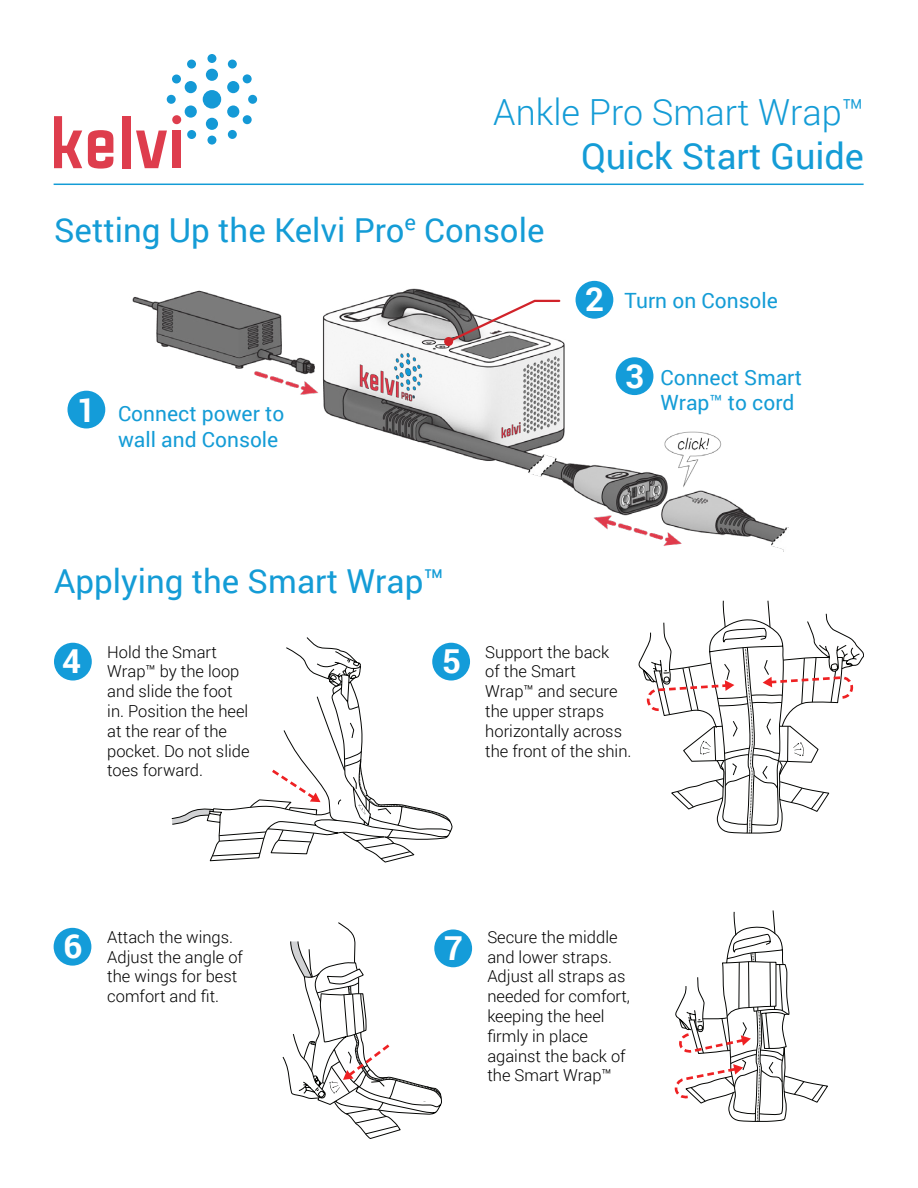
<style>
.page{position:relative;width:918px;height:1188px;background:#fff}
.page>*{position:absolute;margin:0;border:0;box-sizing:border-box;transform-origin:0 0}
.t1{font:300 36px "Roboto";color:#149cd6}
.t2{font:36px "Roboto";color:#149cd6}
.t3{font:33px "Roboto";color:#149cd6}
.t4{font:700 33px "Roboto";color:#fff}
.t5{font:21px/25.2px "Roboto";color:#149cd6}
.t6{font:300 16.5px/19.8px "Roboto";color:#000}
</style>
<div class="page">
<hr style="left:54px;top:184px;width:810px;height:1px;background:#149cd6">
<img style="left:132px;top:280px;width:656px;height:271px">
<div style="left:434px;top:929px;width:38px;height:38px;background:#149cd9;border-radius:50%"></div>
<svg style="left:54px;top:116px;width:28px;height:52px"></svg>
<svg style="left:88px;top:130px;width:25px;height:39px"></svg>
<div style="left:122px;top:116px;width:8px;height:52px;background:#de3d4d"></div>
<svg style="left:136px;top:131px;width:31px;height:37px"></svg>
<div style="left:173px;top:131px;width:8px;height:37px;background:#de3d4d"></div>
<div style="left:206px;top:69px;width:12px;height:12px;background:#1499d6;border-radius:50%"></div>
<div style="left:207px;top:136px;width:9px;height:9px;background:#1499d6;border-radius:50%"></div>
<div style="left:228px;top:130px;width:9px;height:9px;background:#1499d6;border-radius:50%"></div>
<div style="left:243px;top:115px;width:9px;height:9px;background:#1499d6;border-radius:50%"></div>
<div style="left:248px;top:95px;width:9px;height:9px;background:#1499d6;border-radius:50%"></div>
<div style="left:243px;top:74px;width:9px;height:9px;background:#1499d6;border-radius:50%"></div>
<div style="left:228px;top:60px;width:9px;height:9px;background:#1499d6;border-radius:50%"></div>
<div style="left:207px;top:54px;width:9px;height:9px;background:#1499d6;border-radius:50%"></div>
<div style="left:187px;top:60px;width:9px;height:9px;background:#1499d6;border-radius:50%"></div>
<div style="left:172px;top:75px;width:9px;height:8px;background:#1499d6;border-radius:50%"></div>
<div style="left:167px;top:95px;width:9px;height:9px;background:#1499d6;border-radius:50%"></div>
<div style="left:172px;top:115px;width:9px;height:9px;background:#de3d4d;border-radius:50%"></div>
<div style="left:187px;top:130px;width:9px;height:9px;background:#1499d6;border-radius:50%"></div>
<div style="left:206px;top:118px;width:12px;height:12px;background:#1499d6;border-radius:50%"></div>
<div style="left:227px;top:81px;width:12px;height:12px;background:#1499d6;border-radius:50%"></div>
<div style="left:227px;top:105px;width:12px;height:13px;background:#1499d6;border-radius:50%"></div>
<div style="left:185px;top:81px;width:12px;height:12px;background:#1499d6;border-radius:50%"></div>
<div style="left:185px;top:105px;width:12px;height:13px;background:#1499d6;border-radius:50%"></div>
<div style="left:203px;top:90px;width:18px;height:19px;background:#1499d6;border-radius:50%"></div>
<div style="left:432px;top:643px;width:38px;height:38px;background:#149cd9;border-radius:50%"></div>
<div style="left:54px;top:928px;width:37px;height:38px;background:#149cd9;border-radius:50%"></div>
<div style="left:54px;top:643px;width:38px;height:38px;background:#149cd9;border-radius:50%"></div>
<div style="left:576px;top:281px;width:37px;height:38px;background:#149cd9;border-radius:50%"></div>
<svg style="left:446px;top:299px;width:116px;height:46px"></svg>
<div style="left:444px;top:337px;width:9px;height:9px;background:#d1232a;border-radius:50%"></div>
<div style="left:67px;top:391px;width:38px;height:37px;background:#149cd9;border-radius:50%"></div>
<div style="left:616px;top:357px;width:37px;height:38px;background:#149cd9;border-radius:50%"></div>
<svg style="left:172px;top:637px;width:279px;height:226px"></svg>
<svg style="left:639px;top:601px;width:225px;height:233px"></svg>
<svg style="left:283px;top:922px;width:159px;height:217px"></svg>
<svg style="left:675px;top:910px;width:153px;height:212px"></svg>
<p class="t1" style="left:493px;top:88px;width:372px">Ankle Pro Smart Wrap™</p>
<p class="t2" style="left:581px;top:131px;width:284px">Quick Start Guide</p>
<p class="t3" style="left:54px;top:207px;width:492px">Setting Up the Kelvi Pro<sup>e</sup> Console</p>
<h2 class="t4" style="left:77px;top:387px;width:20px">1</h2>
<p class="t5" style="left:118px;top:401px;width:168px">Connect power to wall and Console</p>
<h2 class="t4" style="left:585px;top:276px;width:20px">2</h2>
<p class="t5" style="left:625px;top:287px;width:155px">Turn on Console</p>
<h2 class="t4" style="left:625px;top:353px;width:20px">3</h2>
<p class="t5" style="left:660px;top:364px;width:143px">Connect Smart<br>Wrap™ to cord</p>
<p class="t3" style="left:54px;top:559px;width:392px">Applying the Smart Wrap™</p>
<h2 class="t4" style="left:62px;top:638px;width:20px">4</h2>
<p class="t6" style="left:107px;top:641px;width:144px">Hold the Smart<br>Wrap™ by the loop and slide the foot in. Position the heel at the rear of the pocket. Do not slide toes forward.</p>
<h2 class="t4" style="left:63px;top:923px;width:20px">6</h2>
<p class="t6" style="left:107px;top:926px;width:137px">Attach the wings.<br>Adjust the angle of the wings for best comfort and fit.</p>
<h2 class="t4" style="left:442px;top:638px;width:20px">5</h2>
<p class="t6" style="left:485px;top:641px;width:148px">Support the back<br>of the Smart<br>Wrap™ and secure the upper straps horizontally across the front of the shin.</p>
<h2 class="t4" style="left:444px;top:925px;width:20px">7</h2>
<p class="t6" style="left:487px;top:926px;width:144px">Secure the middle and lower straps.<br>Adjust all straps as needed for comfort, keeping the heel firmly in place against the back of the Smart Wrap™</p>
</div>
